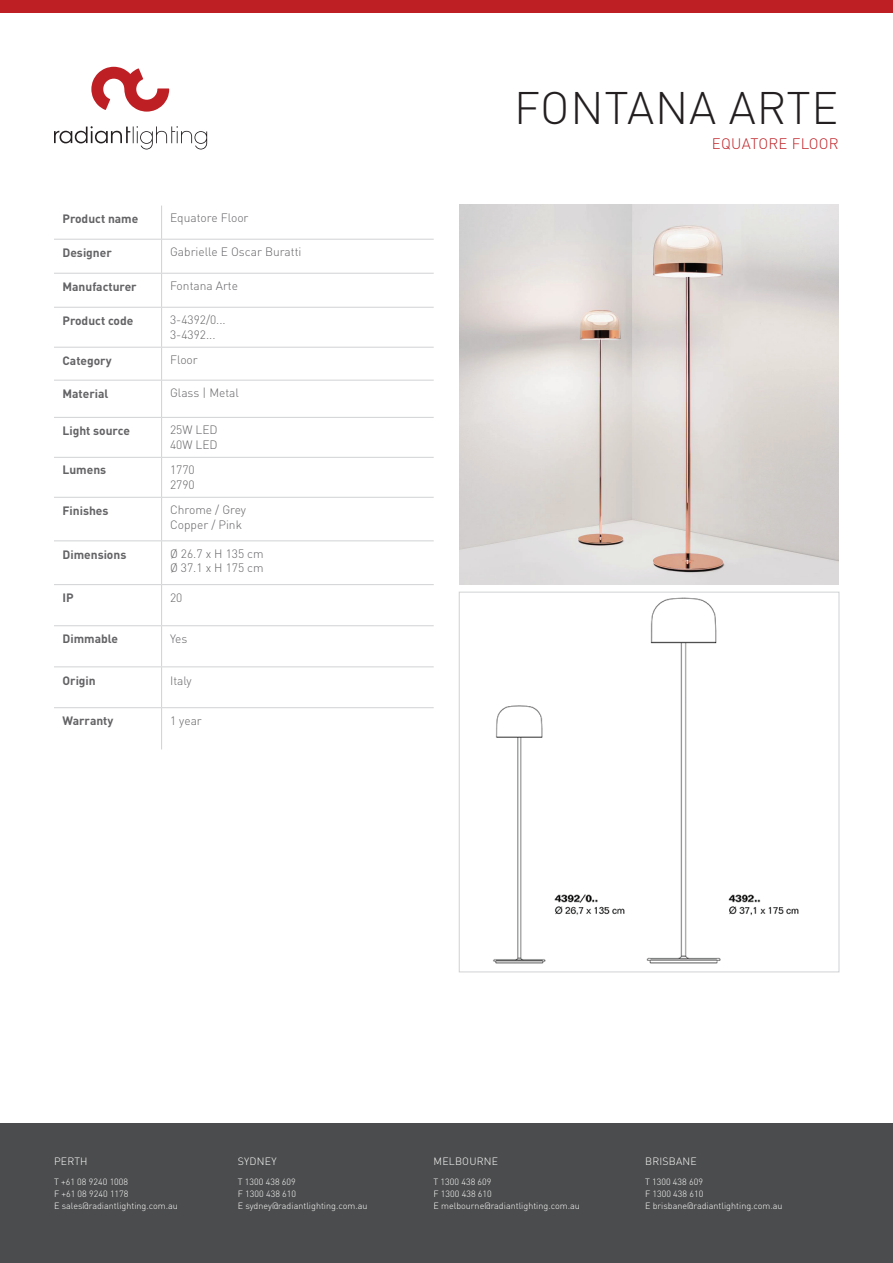
<style>
.page{position:relative;width:893px;height:1263px;background:#fff}
.page>*{position:absolute;margin:0;border:0;box-sizing:border-box;transform-origin:0 0}
.t1{font:300 45px "DIN Pro";letter-spacing:.02em;color:#231f20}
.t2{font:300 15px "DIN Pro";letter-spacing:.02em;color:#be1f24}
.t3{font:300 12px/14.4px "DIN Pro";color:#636366}
.t4{font:700 12px "DIN Pro";color:#636366}
.t5{font:300 10.5px "DIN Pro";letter-spacing:.02em;color:#fff}
.t6{font:300 9px/12px "DIN Pro";color:#fff}
</style>
<div class="page">
<svg style="left:91px;top:67px;width:78px;height:45px"></svg>
<svg style="left:54px;top:126px;width:153px;height:23px"></svg>
<div style="left:0;top:1123px;width:893px;height:140px;background:#4b4c4d"></div>
<hr style="left:161px;top:206px;width:1px;height:33px;background:#d1d2d4">
<hr style="left:54px;top:239px;width:108px;height:1px;background:#d1d2d4">
<hr style="left:162px;top:239px;width:272px;height:1px;background:#d1d2d4">
<hr style="left:161px;top:240px;width:1px;height:33px;background:#d1d2d4">
<hr style="left:54px;top:273px;width:108px;height:1px;background:#d1d2d4">
<hr style="left:162px;top:273px;width:272px;height:1px;background:#d1d2d4">
<hr style="left:161px;top:274px;width:1px;height:33px;background:#d1d2d4">
<hr style="left:54px;top:307px;width:108px;height:1px;background:#d1d2d4">
<hr style="left:162px;top:307px;width:272px;height:1px;background:#d1d2d4">
<hr style="left:161px;top:308px;width:1px;height:39px;background:#d1d2d4">
<hr style="left:54px;top:347px;width:108px;height:1px;background:#d1d2d4">
<hr style="left:162px;top:347px;width:272px;height:1px;background:#d1d2d4">
<hr style="left:161px;top:348px;width:1px;height:32px;background:#d1d2d4">
<hr style="left:54px;top:380px;width:108px;height:1px;background:#d1d2d4">
<hr style="left:162px;top:380px;width:272px;height:1px;background:#d1d2d4">
<hr style="left:161px;top:380px;width:1px;height:37px;background:#d1d2d4">
<hr style="left:54px;top:417px;width:108px;height:1px;background:#d1d2d4">
<hr style="left:162px;top:417px;width:272px;height:1px;background:#d1d2d4">
<hr style="left:161px;top:418px;width:1px;height:39px;background:#d1d2d4">
<hr style="left:54px;top:457px;width:108px;height:1px;background:#d1d2d4">
<hr style="left:162px;top:457px;width:272px;height:1px;background:#d1d2d4">
<hr style="left:161px;top:458px;width:1px;height:39px;background:#d1d2d4">
<hr style="left:54px;top:497px;width:108px;height:1px;background:#d1d2d4">
<hr style="left:162px;top:497px;width:272px;height:1px;background:#d1d2d4">
<hr style="left:161px;top:498px;width:1px;height:42px;background:#d1d2d4">
<hr style="left:54px;top:540px;width:108px;height:1px;background:#d1d2d4">
<hr style="left:162px;top:540px;width:272px;height:1px;background:#d1d2d4">
<hr style="left:161px;top:541px;width:1px;height:43px;background:#d1d2d4">
<hr style="left:54px;top:584px;width:108px;height:1px;background:#d1d2d4">
<hr style="left:162px;top:584px;width:272px;height:1px;background:#d1d2d4">
<hr style="left:161px;top:585px;width:1px;height:40px;background:#d1d2d4">
<hr style="left:54px;top:625px;width:108px;height:1px;background:#d1d2d4">
<hr style="left:162px;top:625px;width:272px;height:1px;background:#d1d2d4">
<hr style="left:161px;top:626px;width:1px;height:40px;background:#d1d2d4">
<hr style="left:54px;top:666px;width:108px;height:1px;background:#d1d2d4">
<hr style="left:162px;top:666px;width:272px;height:1px;background:#d1d2d4">
<hr style="left:161px;top:667px;width:1px;height:40px;background:#d1d2d4">
<hr style="left:54px;top:707px;width:108px;height:1px;background:#d1d2d4">
<hr style="left:162px;top:707px;width:272px;height:1px;background:#d1d2d4">
<hr style="left:161px;top:708px;width:1px;height:41px;background:#d1d2d4">
<img style="left:459px;top:205px;width:380px;height:380px">
<img style="left:493px;top:597px;width:306px;height:367px">
<div style="left:459px;top:592px;width:380px;height:380px;border:1px solid #d1d2d4"></div>
<div style="left:0;top:0;width:893px;height:13px;background:#be1f24"></div>
<h3 class="t4" style="left:63px;top:209px;width:77px">Product name</h3>
<h3 class="t3" style="left:170px;top:210px;width:80px">Equatore Floor</h3>
<h3 class="t4" style="left:63px;top:243px;width:51px">Designer</h3>
<h3 class="t3" style="left:170px;top:244px;width:133px">Gabrielle E Oscar Buratti</h3>
<h3 class="t4" style="left:63px;top:277px;width:76px">Manufacturer</h3>
<h3 class="t3" style="left:170px;top:278px;width:70px">Fontana Arte</h3>
<h3 class="t4" style="left:63px;top:311px;width:72px">Product code</h3>
<h3 class="t3" style="left:170px;top:312px;width:57px">3-4392/0...<br>3-4392...</h3>
<h3 class="t4" style="left:63px;top:350px;width:51px">Category</h3>
<h3 class="t3" style="left:170px;top:352px;width:29px">Floor</h3>
<h3 class="t4" style="left:63px;top:383px;width:47px">Material</h3>
<h3 class="t3" style="left:170px;top:385px;width:70px">Glass | Metal</h3>
<h3 class="t4" style="left:63px;top:421px;width:69px">Light source</h3>
<h3 class="t3" style="left:170px;top:422px;width:49px">25W LED<br>40W LED</h3>
<h3 class="t4" style="left:63px;top:460px;width:45px">Lumens</h3>
<h3 class="t3" style="left:170px;top:462px;width:26px">1770<br>2790</h3>
<h3 class="t4" style="left:63px;top:501px;width:48px">Finishes</h3>
<h3 class="t3" style="left:170px;top:502px;width:78px">Chrome / Grey<br>Copper / Pink</h3>
<h3 class="t4" style="left:63px;top:544px;width:65px">Dimensions</h3>
<h3 class="t3" style="left:170px;top:545px;width:95px">Ø 26.7 x H 135 cm<br>Ø 37.1 x H 175 cm</h3>
<h3 class="t4" style="left:63px;top:588px;width:13px">IP</h3>
<h3 class="t3" style="left:170px;top:589px;width:14px">20</h3>
<h3 class="t4" style="left:63px;top:628px;width:57px">Dimmable</h3>
<h3 class="t3" style="left:170px;top:630px;width:19px">Yes</h3>
<h3 class="t4" style="left:63px;top:670px;width:35px">Origin</h3>
<h3 class="t3" style="left:170px;top:672px;width:23px">Italy</h3>
<h3 class="t4" style="left:63px;top:711px;width:52px">Warranty</h3>
<h3 class="t3" style="left:170px;top:712px;width:33px">1 year</h3>
<h1 class="t1" style="left:514px;top:73px;width:326px">FONTANA ARTE</h1>
<h2 class="t2" style="left:712px;top:132px;width:128px">EQUATORE FLOOR</h2>
<p class="t5" style="left:54px;top:1153px;width:35px">PERTH</p>
<p class="t5" style="left:238px;top:1153px;width:40px">SYDNEY</p>
<p class="t5" style="left:434px;top:1153px;width:66px">MELBOURNE</p>
<p class="t5" style="left:645px;top:1153px;width:53px">BRISBANE</p>
<p class="t6" style="left:54px;top:1175px;width:125px">T +61 08 9240 1008<br>F +61 08 9240 1178<br>E sales@radiantlighting.com.au</p>
<p class="t6" style="left:238px;top:1175px;width:131px">T 1300 438 609<br>F 1300 438 610<br>E sydney@radiantlighting.com.au</p>
<p class="t6" style="left:433px;top:1175px;width:148px">T 1300 438 609<br>F 1300 438 610<br>E melbourne@radiantlighting.com.au</p>
<p class="t6" style="left:645px;top:1175px;width:139px">T 1300 438 609<br>F 1300 438 610<br>E brisbane@radiantlighting.com.au</p>
</div>
